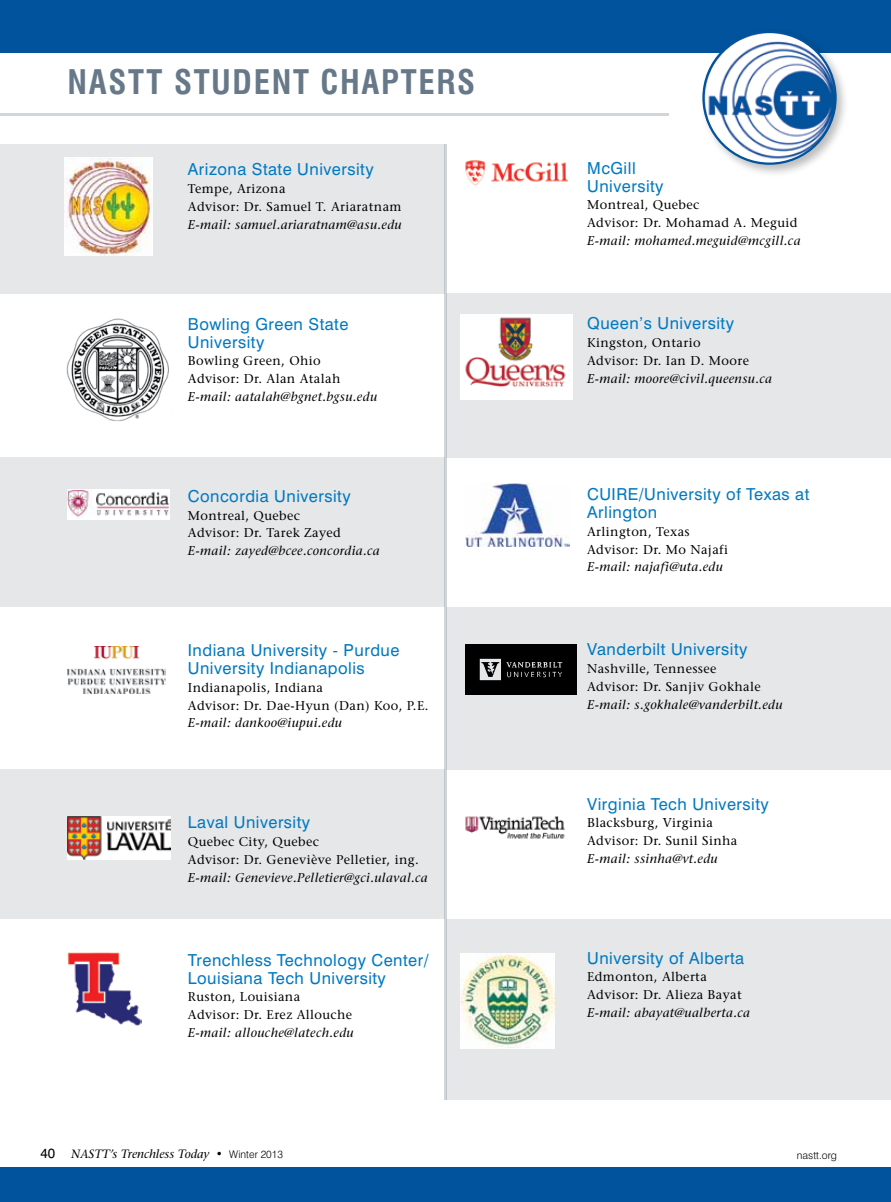
<style>
.page{position:relative;width:891px;height:1202px;background:#fff}
.page>*{position:absolute;margin:0;border:0;box-sizing:border-box;transform-origin:0 0}
.t1{font:700 condensed 33px "Swiss 721 BT";letter-spacing:.05em;color:#677889}
.t2{font:16.5px/18px "Swiss 721 BT";letter-spacing:.03em;color:#0079c1}
.t3{font:13.5px "Swiss 721 BT";color:#000}
.t4{font:12.75px/17.9px "Stone Serif";letter-spacing:.03em;color:#000}
.t5{font:italic 12px "Stone Serif";color:#000}
.t6{font:300 10.5px "Swiss 721 BT";color:#000}
.s1{font-style:italic}
.s2{font-family:"Swiss 721 BT";font-weight:300;font-style:normal}
.s3{font-family:"Swiss 721 BT";font-weight:300;font-style:normal;font-size:10.5px}
</style>
<div class="page">
<div style="left:447px;top:919px;width:444px;height:180px;background:#e6e7e8"></div>
<div style="left:447px;top:607px;width:444px;height:162px;background:#e6e7e8"></div>
<div style="left:447px;top:293px;width:444px;height:164px;background:#e6e7e8"></div>
<div style="left:0;top:769px;width:444px;height:150px;background:#e6e7e8"></div>
<div style="left:0;top:457px;width:444px;height:150px;background:#e6e7e8"></div>
<div style="left:0;top:144px;width:444px;height:149px;background:#e6e7e8"></div>
<img style="left:64px;top:157px;width:89px;height:99px">
<img style="left:66px;top:318px;width:103px;height:103px">
<img style="left:68px;top:646px;width:98px;height:48px">
<img style="left:68px;top:489px;width:102px;height:30px">
<img style="left:67px;top:952px;width:74px;height:74px">
<img style="left:465px;top:483px;width:105px;height:63px">
<img style="left:465px;top:160px;width:103px;height:26px">
<img style="left:465px;top:644px;width:112px;height:51px">
<img style="left:68px;top:816px;width:103px;height:43px">
<img style="left:461px;top:315px;width:111px;height:85px">
<img style="left:465px;top:816px;width:100px;height:23px">
<img style="left:461px;top:953px;width:94px;height:95px">
<div style="left:0;top:0;width:891px;height:53px;background:#00539c"></div>
<hr style="left:0;top:113px;width:668px;height:2px;background:#677889">
<div style="left:699px;top:27px;width:151px;height:150px;background:#000;opacity:.26"></div>
<img style="left:704px;top:32px;width:132px;height:132px;border-radius:66px">
<hr style="left:444px;top:144px;width:3px;height:955px;background:#677889">
<div style="left:0;top:1167px;width:891px;height:35px;background:#00539c"></div>
<p class="t1" style="left:68px;top:62px;width:409px">NASTT STUDENT CHAPTERS</p>
<p class="t2" style="left:188px;top:160px;width:187px">Arizona State University</p>
<p class="t4" style="left:188px;top:180px;width:215px">Tempe, Arizona<br>Advisor: Dr. Samuel T. Ariaratnam<br><span class="s1">E-mail: samuel.ariaratnam@asu.edu</span></p>
<p class="t2" style="left:188px;top:314px;width:162px">Bowling Green State<br>University</p>
<p class="t4" style="left:188px;top:352px;width:191px">Bowling Green, Ohio<br>Advisor: Dr. Alan Atalah<br><span class="s1">E-mail: aatalah@bgnet.bgsu.edu</span></p>
<p class="t2" style="left:188px;top:487px;width:164px">Concordia University</p>
<p class="t4" style="left:188px;top:506px;width:193px">Montreal, Quebec<br>Advisor: Dr. Tarek Zayed<br><span class="s1">E-mail: zayed@bcee.concordia.ca</span></p>
<p class="t2" style="left:188px;top:641px;width:213px">Indiana University - Purdue<br>University Indianapolis</p>
<p class="t4" style="left:188px;top:678px;width:242px">Indianapolis, Indiana<br>Advisor: Dr. Dae-Hyun (Dan) Koo, P.E.<br><span class="s1">E-mail: dankoo@iupui.edu</span></p>
<p class="t2" style="left:188px;top:813px;width:124px">Laval University</p>
<p class="t4" style="left:188px;top:832px;width:241px">Quebec City, Quebec<br>Advisor: Dr. Geneviève Pelletier, ing.<br><span class="s1">E-mail: Genevieve.Pelletier@gci.ulaval.ca</span></p>
<p class="t2" style="left:188px;top:950px;width:242px">Trenchless Technology Center/<br>Louisiana Tech University</p>
<p class="t4" style="left:188px;top:988px;width:167px">Ruston, Louisiana<br>Advisor: Dr. Erez Allouche<br><span class="s1">E-mail: allouche@latech.edu</span></p>
<p class="t2" style="left:587px;top:158px;width:78px">McGill<br>University</p>
<p class="t4" style="left:587px;top:196px;width:215px">Montreal, Quebec<br>Advisor: Dr. Mohamad A. Meguid<br><span class="s1">E-mail: mohamed.meguid@mcgill.ca</span></p>
<p class="t2" style="left:587px;top:314px;width:148px">Queen’s University</p>
<p class="t4" style="left:587px;top:334px;width:186px">Kingston, Ontario<br>Advisor: Dr. Ian D. Moore<br><span class="s1">E-mail: moore@civil.queensu.ca</span></p>
<p class="t2" style="left:587px;top:485px;width:224px">CUIRE/University of Texas at<br>Arlington</p>
<p class="t4" style="left:587px;top:522px;width:142px">Arlington, Texas<br>Advisor: Dr. Mo Najafi<br><span class="s1">E-mail: najafi@uta.edu</span></p>
<p class="t2" style="left:587px;top:640px;width:162px">Vanderbilt University</p>
<p class="t4" style="left:587px;top:660px;width:197px">Nashville, Tennessee<br>Advisor: Dr. Sanjiv Gokhale<br><span class="s1">E-mail: s.gokhale@vanderbilt.edu</span></p>
<p class="t2" style="left:587px;top:794px;width:183px">Virginia Tech University</p>
<p class="t4" style="left:587px;top:814px;width:152px">Blacksburg, Virginia<br>Advisor: Dr. Sunil Sinha<br><span class="s1">E-mail: ssinha@vt.edu</span></p>
<p class="t2" style="left:587px;top:948px;width:159px">University of Alberta</p>
<p class="t4" style="left:587px;top:968px;width:164px">Edmonton, Alberta<br>Advisor: Dr. Alieza Bayat<br><span class="s1">E-mail: abayat@ualberta.ca</span></p>
<p class="t3" style="left:40px;top:1145px;width:16px">40</p>
<p class="t5" style="left:71px;top:1147px;width:213px">NASTT’s Trenchless Today <span class="s2">•</span> <span class="s3">Winter 2013</span></p>
<p class="t6" style="left:797px;top:1149px;width:42px">nastt.org</p>
</div>
